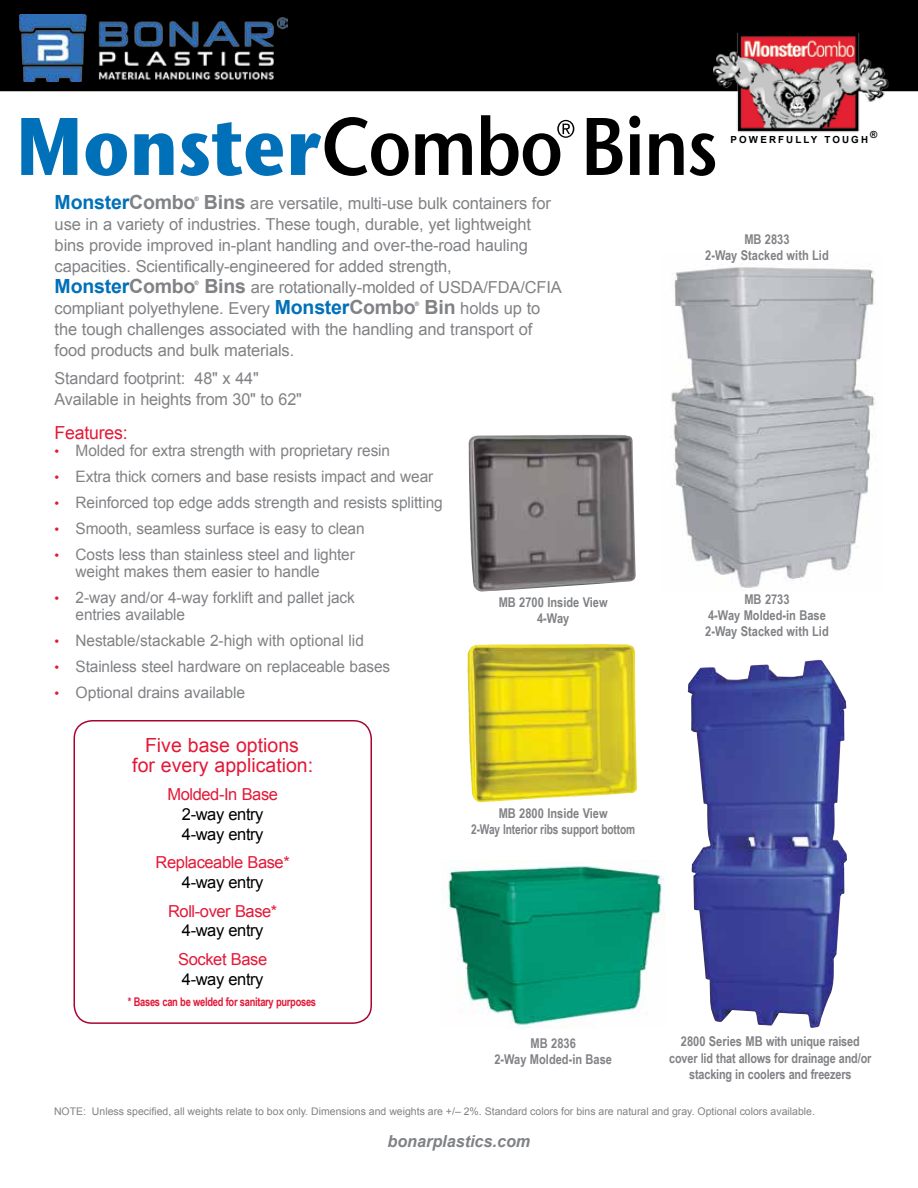
<style>
.page{position:relative;width:918px;height:1188px;background:#fff}
.page>*{position:absolute;margin:0;border:0;box-sizing:border-box;transform-origin:0 0}
.t1{font:81.3px "Stone Sans Sem ITCTT Semi";letter-spacing:-.025em;color:#000;scale:.88 1}
.t2{font:19.5px/19.5px "Arial";color:#e31837;text-align:center}
.t3{font:700 19.5px "Arial";letter-spacing:-.01em;color:#0070b9}
.t4{font:18px "Arial";letter-spacing:-.01em;color:#e31837}
.t5{font:16.5px/21px "Arial";letter-spacing:-.01em;color:#808285}
.t6{font:16.5px "Arial";letter-spacing:-.025em;color:#e31837}
.t7{font:16.5px/19.8px "Arial";letter-spacing:-.025em;color:#000}
.t8{font:italic 700 16.5px "Arial";color:#808285}
.t9{font:15.75px/17.2px "Arial";letter-spacing:-.01em;color:#808285}
.t10{font:700 13.5px/16.2px "Arial Narrow";letter-spacing:-.01em;color:#808285;text-align:center}
.t11{font:700 12px "Arial Narrow";letter-spacing:-.025em;color:#e31837;scale:.95 1}
.t12{font:10.5px "Arial";color:#808285}
.t13{font:700 9.75px "Arial";letter-spacing:.22em;color:#000}
.t14{font:700 6px "Arial";color:#808285}
.s1{font-family:"Stone Sans ITCTT Bold";color:#0070b9}
.s2{color:#808285}
.s3{font-weight:700;font-size:19.5px}
.s4{font-weight:700;font-size:19.5px;color:#0070b9}
.s5{font-size:13.5px;color:#e31837}
</style>
<div class="page">
<div style="left:0;top:0;width:918px;height:91px;background:#000"></div>
<svg style="left:557px;top:120px;width:17px;height:18px"></svg>
<img style="left:469px;top:435px;width:167px;height:157px">
<img style="left:467px;top:644px;width:132px;height:147px">
<img style="left:671px;top:267px;width:204px;height:321px">
<img style="left:688px;top:660px;width:159px;height:368px">
<img style="left:442px;top:865px;width:223px;height:164px">
<div style="left:74px;top:720px;width:298px;height:304px;border:2px solid #a90533;border-radius:18px"></div>
<img style="left:713px;top:33px;width:179px;height:100px">
<img style="left:19px;top:14px;width:269px;height:68px">
<h1 class="t1" style="left:16px;top:96px;width:800px"><span class="s1">Monster</span>Combo Bins</h1>
<p class="t3" style="left:55px;top:189px;width:142px">Monster<span class="s2">Combo</span></p>
<p class="t14" style="left:195px;top:195px;width:6px">®</p>
<p class="t13" style="left:870px;top:128px;width:9px">®</p>
<p class="t13" style="left:731px;top:133px;width:139px">Powerfully tough</p>
<p class="t5" style="left:55px;top:193px;width:498px;text-indent:149px"><span class="s3">Bins</span> are versatile, multi-use bulk containers for use in a variety of industries. These tough, durable, yet lightweight bins provide improved in-plant handling and over-the-road hauling capacities. Scientifically-engineered for added strength,</p>
<p class="t3" style="left:55px;top:273px;width:142px">Monster<span class="s2">Combo</span></p>
<p class="t14" style="left:195px;top:279px;width:6px">®</p>
<p class="t10" style="left:705px;top:230px;width:125px">MB 2833<br>2-Way Stacked with Lid</p>
<p class="t5" style="left:55px;top:277px;width:509px;text-indent:150px"><span class="s3">Bins</span> are rotationally-molded of USDA/FDA/CFIA compliant polyethylene. Every <span class="s4">Monster</span><span class="s3">Combo</span></p>
<p class="t5" style="left:55px;top:298px;width:487px;text-indent:370px"><span class="s3">Bin</span> holds up to the tough challenges associated with the handling and transport of food products and bulk materials.</p>
<p class="t5" style="left:55px;top:368px;width:249px">Standard footprint: 48" x 44"<br>Available in heights from 30" to 62"</p>
<p class="t4" style="left:55px;top:421px;width:75px">Features:</p>
<p class="t9" style="left:55px;top:442px;width:337px"><span class="s5">•</span> Molded for extra strength with proprietary resin</p>
<p class="t9" style="left:55px;top:468px;width:380px"><span class="s5">•</span> Extra thick corners and base resists impact and wear</p>
<p class="t9" style="left:55px;top:494px;width:390px"><span class="s5">•</span> Reinforced top edge adds strength and resists splitting</p>
<p class="t9" style="left:55px;top:520px;width:311px"><span class="s5">•</span> Smooth, seamless surface is easy to clean</p>
<p class="t9" style="left:76px;top:546px;width:281px;text-indent:-21px"><span class="s5">•</span> Costs less than stainless steel and lighter weight makes them easier to handle</p>
<p class="t9" style="left:76px;top:589px;width:281px;text-indent:-21px"><span class="s5">•</span> 2-way and/or 4-way forklift and pallet jack entries available</p>
<p class="t9" style="left:55px;top:632px;width:311px"><span class="s5">•</span> Nestable/stackable 2-high with optional lid</p>
<p class="t9" style="left:55px;top:658px;width:337px"><span class="s5">•</span> Stainless steel hardware on replaceable bases</p>
<p class="t9" style="left:55px;top:684px;width:192px"><span class="s5">•</span> Optional drains available</p>
<p class="t14" style="left:415px;top:300px;width:6px">®</p>
<p class="t10" style="left:705px;top:590px;width:125px">MB 2733<br>4-Way Molded-in Base<br>2-Way Stacked with Lid</p>
<p class="t10" style="left:499px;top:594px;width:111px">MB 2700 Inside View<br>4-Way</p>
<p class="t2" style="left:132px;top:736px;width:182px">Five base options for every application:</p>
<p class="t6" style="left:167px;top:784px;width:112px">Molded-In Base</p>
<p class="t7" style="left:182px;top:805px;width:83px">2-way entry<br>4-way entry</p>
<p class="t6" style="left:156px;top:852px;width:136px">Replaceable Base*</p>
<p class="t7" style="left:182px;top:873px;width:83px">4-way entry</p>
<p class="t6" style="left:168px;top:900px;width:111px">Roll-over Base*</p>
<p class="t7" style="left:182px;top:921px;width:83px">4-way entry</p>
<p class="t6" style="left:178px;top:948px;width:90px">Socket Base</p>
<p class="t7" style="left:182px;top:969px;width:83px">4-way entry</p>
<p class="t11" style="left:128px;top:992px;width:200px">* Bases can be welded for sanitary purposes</p>
<p class="t10" style="left:471px;top:804px;width:166px">MB 2800 Inside View<br>2-Way Interior ribs support bottom</p>
<p class="t10" style="left:494px;top:1034px;width:119px">MB 2836<br>2-Way Molded-in Base</p>
<p class="t10" style="left:669px;top:1033px;width:204px">2800 Series MB with unique raised cover lid that allows for drainage and/or stacking in coolers and freezers</p>
<p class="t12" style="left:54px;top:1104px;width:762px">NOTE: Unless specified, all weights relate to box only. Dimensions and weights are +/– 2%. Standard colors for bins are natural and gray. Optional colors available.</p>
<p class="t8" style="left:387px;top:1131px;width:144px">bonarplastics.com</p>
</div>
